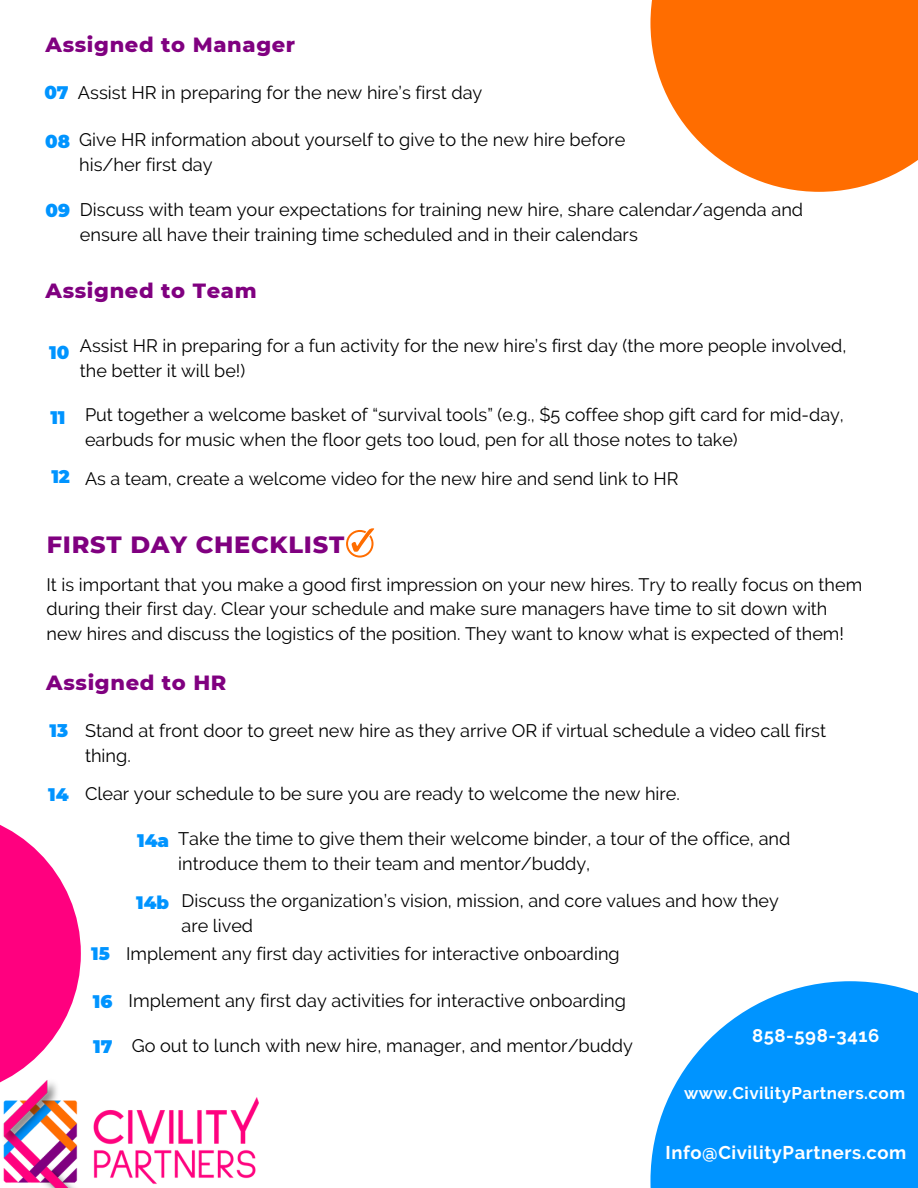
<style>
.page{position:relative;width:918px;height:1188px;background:#fff}
.page>*{position:absolute;margin:0;border:0;box-sizing:border-box;transform-origin:0 0}
.t1{font:800 24px "Montserrat";letter-spacing:.03em;color:#800080}
.t2{font:800 21px "Montserrat";letter-spacing:.03em;color:#800080}
.t3{font:700 18.45px "Raleway";letter-spacing:.03em;color:#fff}
.t4{font:18.15px/24.8px "Raleway";color:#000}
.t5{font:900 18.15px "Montserrat";color:#0094ff}
.t6{font:18px/24.8px "Raleway";color:#000}
.t7{font:900 18px "Montserrat";color:#0094ff}
.t8{font:700 16.95px "Raleway";letter-spacing:.03em;color:#fff}
.s1{font-family:"Montserrat";font-weight:900;color:#0094ff}
.s2{font-family:"Montserrat";font-weight:900;font-size:18.15px;color:#0094ff}
</style>
<div class="page">
<svg style="left:650px;top:981px;width:268px;height:207px;fill:#0094ff"></svg>
<svg style="left:0;top:824px;width:81px;height:251px"></svg>
<svg style="left:650px;top:0;width:268px;height:192px;fill:#ff6d00"></svg>
<svg style="left:836px;top:32px;width:28px;height:30px"></svg>
<img style="left:0;top:1075px;width:258px;height:113px">
<svg style="left:346px;top:528px;width:28px;height:30px"></svg>
<p class="t2" style="left:45px;top:31px;width:251px">Assigned to Manager</p>
<p class="t4" style="left:44px;top:81px;width:440px"><span class="s1">07</span> Assist HR in preparing for the new hire’s first day</p>
<p class="t4" style="left:79px;top:128px;width:548px;text-indent:-34px"><span class="s1">08</span> Give HR information about yourself to give to the new hire before his/her first day</p>
<p class="t4" style="left:80px;top:198px;width:725px;text-indent:-34px"><span class="s1">09</span> Discuss with team your expectations for training new hire, share calendar/agenda and ensure all have their training time scheduled and in their calendars</p>
<p class="t2" style="left:45px;top:277px;width:213px">Assigned to Team</p>
<p class="t5" style="left:49px;top:342px;width:22px">10</p>
<p class="t5" style="left:50px;top:406px;width:17px">11</p>
<p class="t6" style="left:80px;top:334px;width:768px">Assist HR in preparing for a fun activity for the new hire’s first day (the more people involved, the better it will be!)</p>
<p class="t6" style="left:85px;top:402px;width:760px">Put together a welcome basket of “survival tools” (e.g., $5 coffee shop gift card for mid-day, earbuds for music when the floor gets too loud, pen for all those notes to take)</p>
<p class="t6" style="left:51px;top:466px;width:629px"><span class="s2">12</span> As a team, create a welcome video for the new hire and send link to HR</p>
<h1 class="t1" style="left:47px;top:530px;width:299px">FIRST DAY CHECKLIST</h1>
<p class="t6" style="left:47px;top:572px;width:817px">It is important that you make a good first impression on your new hires. Try to really focus on them during their first day. Clear your schedule and make sure managers have time to sit down with new hires and discuss the logistics of the position. They want to know what is expected of them!</p>
<p class="t2" style="left:46px;top:670px;width:182px">Assigned to HR</p>
<p class="t7" style="left:50px;top:719px;width:20px">13</p>
<p class="t5" style="left:48px;top:783px;width:22px">14</p>
<p class="t4" style="left:85px;top:718px;width:743px">Stand at front door to greet new hire as they arrive OR if virtual schedule a video call first thing.</p>
<p class="t4" style="left:85px;top:781px;width:597px">Clear your schedule to be sure you are ready to welcome the new hire.</p>
<p class="t4" style="left:178px;top:827px;width:614px;text-indent:-41px"><span class="s1">14a</span> Take the time to give them their welcome binder, a tour of the office, and introduce them to their team and mentor/buddy,</p>
<p class="t6" style="left:182px;top:888px;width:599px;text-indent:-45px"><span class="s1">14b</span> Discuss the organization’s vision, mission, and core values and how they are lived</p>
<p class="t6" style="left:91px;top:941px;width:530px"><span class="s1">15</span> Implement any first day activities for interactive onboarding</p>
<p class="t4" style="left:93px;top:988px;width:535px"><span class="s1">16</span> Implement any first day activities for interactive onboarding</p>
<p class="t4" style="left:93px;top:1033px;width:541px"><span class="s1">17</span> Go out to lunch with new hire, manager, and mentor/buddy</p>
<p class="t3" style="left:752px;top:1025px;width:129px">858-598-3416</p>
<p class="t8" style="left:684px;top:1083px;width:223px">www.CivilityPartners.com</p>
<p class="t3" style="left:666px;top:1142px;width:242px">Info@CivilityPartners.com</p>
</div>
